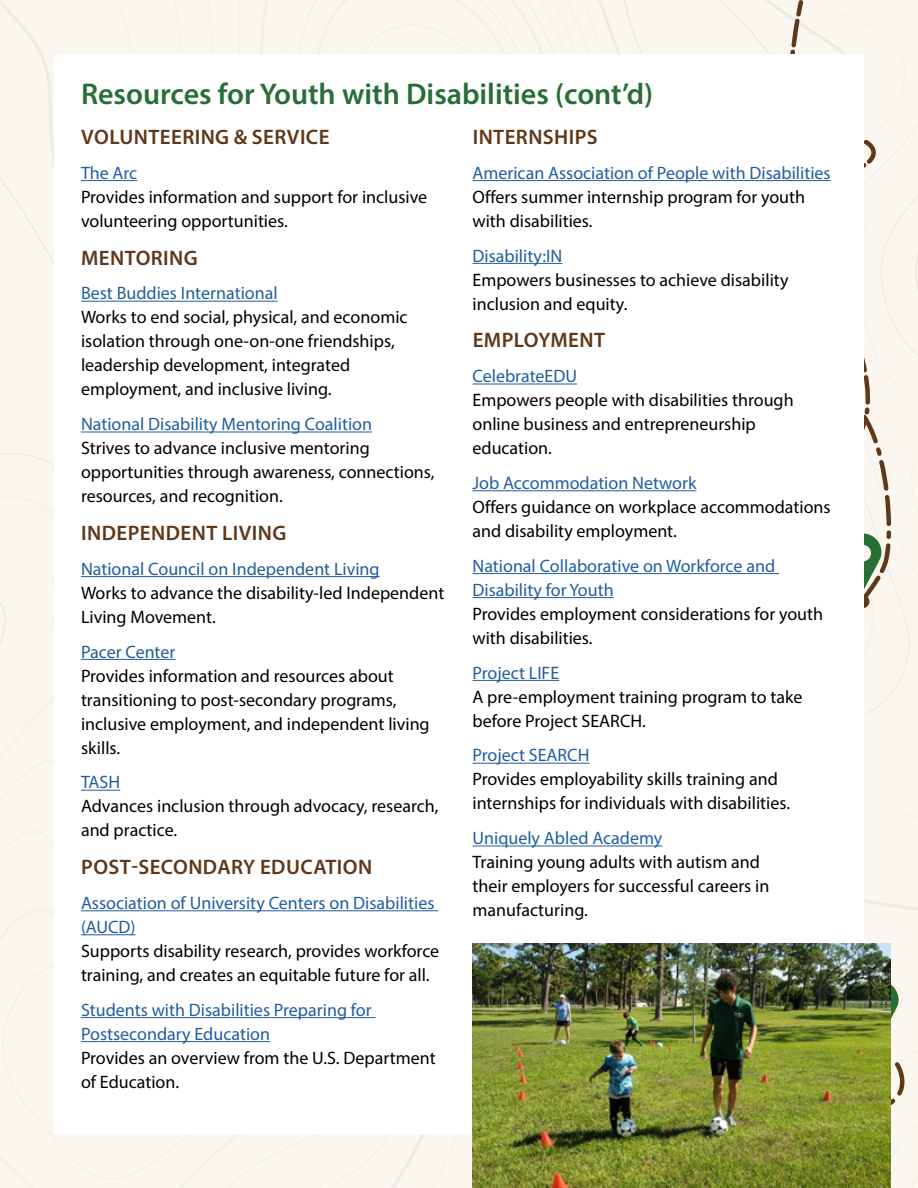
<style>
.page{position:relative;width:918px;height:1188px;background:#fff}
.page>*{position:absolute;margin:0;border:0;box-sizing:border-box;transform-origin:0 0}
.Heading__h1{font:600 30px "Myriad Pro";color:#276f34}
.Resource_subheadings__h2{font:600 21px "Myriad Pro";letter-spacing:.02em;color:#5f3719}
.t1{font:18px/24px "Myriad Pro";color:#000}
.t2{font:18px/24px "Myriad Pro";color:#215e9e}
.s1{color:#215e9e}
.s2{color:#000}
</style>
<div class="page">
<div style="left:0;top:0;width:92px;height:758px;background:#fbf6f0"></div>
<div style="left:0;top:758px;width:413px;height:430px;background:#fbf6f0"></div>
<div style="left:0;top:828px;width:373px;height:360px;background:#fbf6f0"></div>
<div style="left:141px;top:0;width:454px;height:54px;background:#fbf6f0"></div>
<div style="left:864px;top:686px;width:42px;height:167px;background:#fbf6f0"></div>
<div style="left:620px;top:0;width:298px;height:686px;background:#fbf6f0"></div>
<div style="left:864px;top:853px;width:54px;height:335px;background:#fbf6f0"></div>
<div style="left:54px;top:54px;width:810px;height:1080px;background:#fff"></div>
<hr style="left:81px;top:180px;width:56px;height:1px;background:#215e9e">
<hr style="left:81px;top:301px;width:197px;height:1px;background:#215e9e">
<hr style="left:81px;top:432px;width:291px;height:1px;background:#215e9e">
<hr style="left:81px;top:576px;width:299px;height:1px;background:#215e9e">
<hr style="left:81px;top:659px;width:94px;height:1px;background:#215e9e">
<hr style="left:81px;top:790px;width:39px;height:1px;background:#215e9e">
<hr style="left:81px;top:910px;width:357px;height:1px;background:#215e9e">
<hr style="left:81px;top:934px;width:54px;height:1px;background:#215e9e">
<hr style="left:81px;top:1017px;width:295px;height:1px;background:#215e9e">
<hr style="left:81px;top:1041px;width:189px;height:1px;background:#215e9e">
<hr style="left:472px;top:180px;width:359px;height:1px;background:#215e9e">
<hr style="left:472px;top:263px;width:90px;height:1px;background:#215e9e">
<hr style="left:472px;top:384px;width:105px;height:1px;background:#215e9e">
<hr style="left:472px;top:490px;width:225px;height:1px;background:#215e9e">
<hr style="left:472px;top:573px;width:307px;height:1px;background:#215e9e">
<hr style="left:472px;top:597px;width:142px;height:1px;background:#215e9e">
<hr style="left:472px;top:680px;width:87px;height:1px;background:#215e9e">
<hr style="left:472px;top:763px;width:117px;height:1px;background:#215e9e">
<hr style="left:472px;top:846px;width:190px;height:1px;background:#215e9e">
<img style="left:472px;top:944px;width:419px;height:244px">
<h1 class="Heading__h1" style="left:81px;top:74px;width:574px">Resources for Youth with Disabilities (cont’d)</h1>
<h2 class="Resource_subheadings__h2" style="left:81px;top:124px;width:250px">VOLUNTEERING &amp; SERVICE</h2>
<p class="t1" style="left:81px;top:160px;width:348px"><span class="s1">The Arc<br></span>Provides information and support for inclusive volunteering opportunities.</p>
<h2 class="Resource_subheadings__h2" style="left:81px;top:244px;width:118px">MENTORING</h2>
<p class="t1" style="left:81px;top:281px;width:328px"><span class="s1">Best Buddies International<br></span>Works to end social, physical, and economic isolation through one-on-one friendships, leadership development, integrated employment, and inclusive living.</p>
<p class="t1" style="left:81px;top:412px;width:355px"><span class="s1">National Disability Mentoring Coalition<br></span>Strives to advance inclusive mentoring opportunities through awareness, connections, resources, and recognition.</p>
<h2 class="Resource_subheadings__h2" style="left:81px;top:520px;width:207px">INDEPENDENT LIVING</h2>
<p class="t1" style="left:81px;top:556px;width:365px"><span class="s1">National Council on Independent Living<br></span>Works to advance the disability-led Independent<br>Living Movement.</p>
<p class="t1" style="left:81px;top:639px;width:350px"><span class="s1">Pacer Center<br></span>Provides information and resources about transitioning to post-secondary programs, inclusive employment, and independent living skills.</p>
<p class="t1" style="left:81px;top:770px;width:359px"><span class="s1">TASH<br></span>Advances inclusion through advocacy, research, and practice.</p>
<h2 class="Resource_subheadings__h2" style="left:81px;top:854px;width:293px">POST-SECONDARY EDUCATION</h2>
<p class="t1" style="left:81px;top:891px;width:360px"><span class="s1">Association of University Centers on Disabilities (AUCD)<br></span>Supports disability research, provides workforce training, and creates an equitable future for all.</p>
<p class="t2" style="left:81px;top:997px;width:356px">Students with Disabilities Preparing for<br>Postsecondary Education<br><span class="s2">Provides an overview from the U.S. Department of Education.</span></p>
<p class="Resource_subheadings__h2" style="left:473px;top:124px;width:127px">INTERNSHIPS</p>
<p class="t1" style="left:472px;top:160px;width:360px"><span class="s1">American Association of People with Disabilities<br></span>Offers summer internship program for youth with disabilities.</p>
<p class="t1" style="left:472px;top:243px;width:318px"><span class="s1">Disability:IN<br></span>Empowers businesses to achieve disability inclusion and equity.</p>
<h2 class="Resource_subheadings__h2" style="left:473px;top:327px;width:134px">EMPLOYMENT</h2>
<p class="t1" style="left:472px;top:364px;width:323px"><span class="s1">CelebrateEDU<br></span>Empowers people with disabilities through online business and entrepreneurship education.</p>
<p class="t1" style="left:472px;top:471px;width:360px"><span class="s1">Job Accommodation Network<br></span>Offers guidance on workplace accommodations and disability employment.</p>
<p class="t1" style="left:472px;top:553px;width:352px"><span class="s1">National Collaborative on Workforce and<br>Disability for Youth<br></span>Provides employment considerations for youth with disabilities.</p>
<p class="t1" style="left:472px;top:660px;width:332px"><span class="s1">Project LIFE<br></span>A pre-employment training program to take before Project SEARCH.</p>
<p class="t1" style="left:472px;top:743px;width:319px"><span class="s1">Project SEARCH<br></span>Provides employability skills training and internships for individuals with disabilities.</p>
<p class="t1" style="left:472px;top:826px;width:298px"><span class="s1">Uniquely Abled Academy<br></span>Training young adults with autism and their employers for successful careers in manufacturing.</p>
</div>
